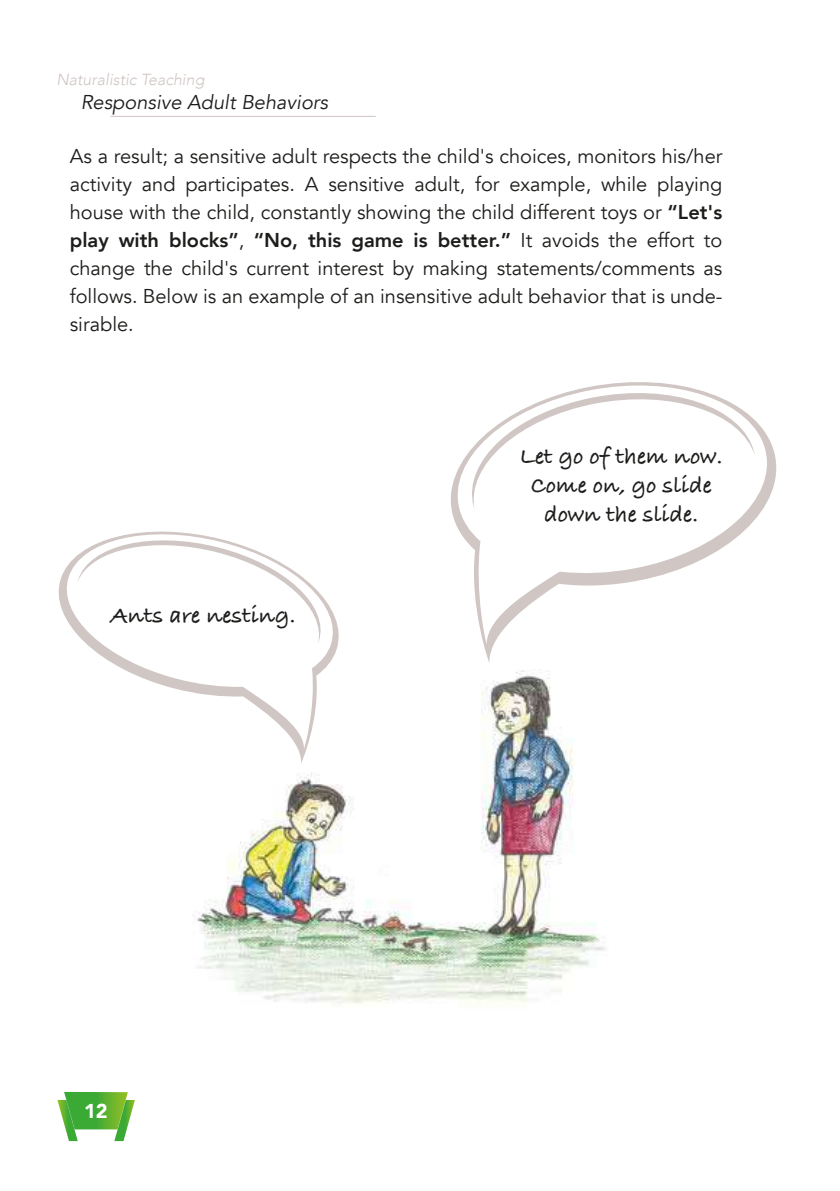
<style>
.page{position:relative;width:840px;height:1191px;background:#fff}
.page>*{position:absolute;margin:0;border:0;box-sizing:border-box;transform-origin:0 0}
.t1{font:700 24px/28.8px "Bradley Hand ITCTT";color:#1d1d1b;text-align:center}
.t2{font:20px/28px "Avenir";color:#1d1d1b;text-align:justify}
.t3{font:italic 20px "Avenir";color:#1d1d1b}
.t4{font:900 20px "Avenir";color:#fff}
.t5{font:italic 300 16px "Avenir";color:#d0c6c4}
.s1{font-weight:800}
</style>
<div class="page">
<img style="left:193px;top:669px;width:412px;height:335px">
<svg style="left:451px;top:419px;width:326px;height:225px"></svg>
<svg style="left:462px;top:382px;width:292px;height:127px"></svg>
<svg style="left:193px;top:669px;width:156px;height:94px"></svg>
<svg style="left:58px;top:556px;width:285px;height:193px"></svg>
<svg style="left:77px;top:531px;width:253px;height:112px"></svg>
<svg style="left:57px;top:1091px;width:78px;height:50px"></svg>
<hr style="left:110px;top:116px;width:265px;height:1px;background:#d0c6c4">
<p class="t5" style="left:56px;top:70px;width:149px">Naturalistic Teaching</p>
<p class="t3" style="left:81px;top:90px;width:249px">Responsive Adult Behaviors</p>
<p class="t2" style="left:70px;top:142px;width:653px">As a result; a sensitive adult respects the child's choices, monitors his/her activity and participates. A sensitive adult, for example, while playing house with the child, constantly showing the child different toys or <span class="s1">“Let's play with blocks”</span>, <span class="s1">“No, this game is better.”</span> It avoids the effort to change the child's current interest by making statements/comments as follows. Below is an example of an insensitive adult behavior that is unde&shy;sirable.</p>
<p class="t1" style="left:110px;top:599px;width:187px">Ants are nesting.</p>
<p class="t4" style="left:84px;top:1093px;width:25px">12</p>
<p class="t1" style="left:519px;top:441px;width:204px">Let go of them now.<br>Come on, go slide down the slide.</p>
</div>
